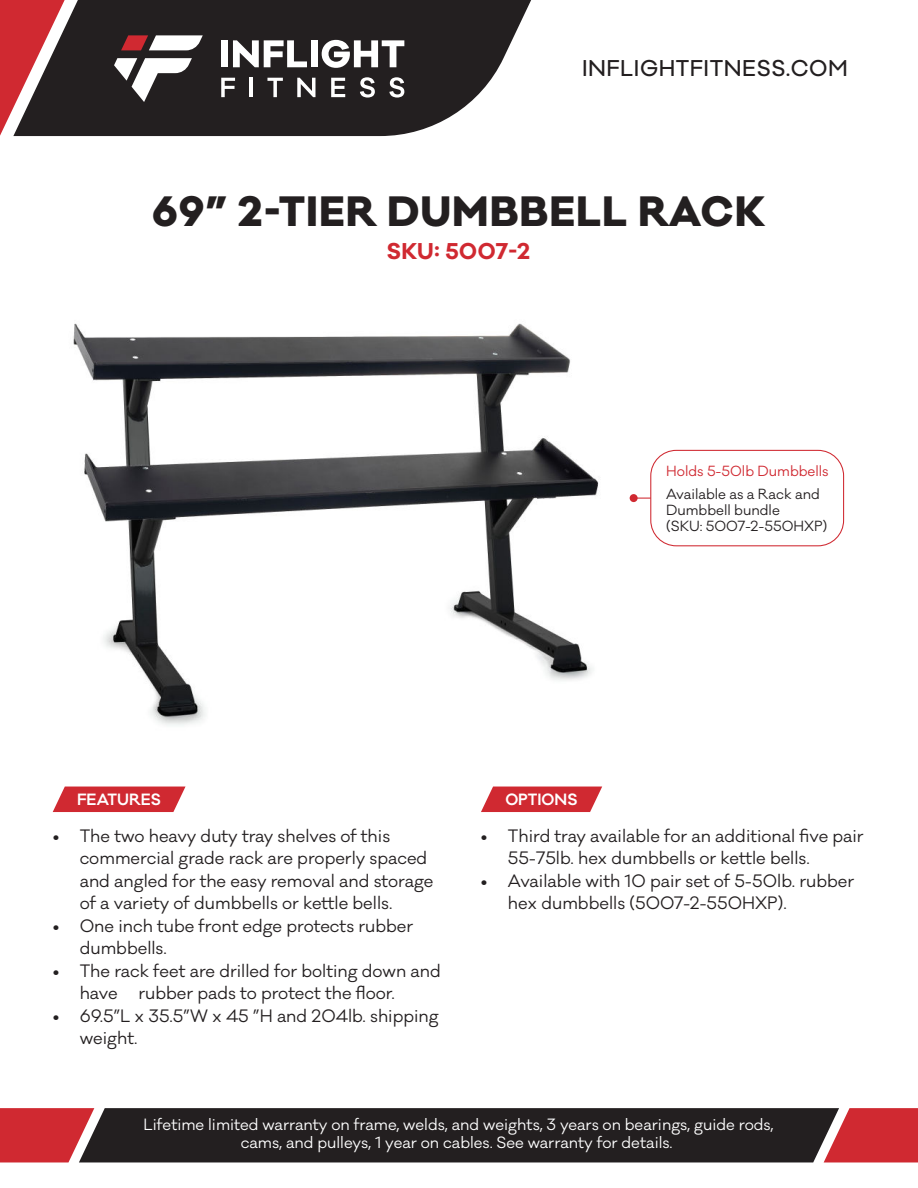
<style>
.page{position:relative;width:918px;height:1188px;background:#fff}
.page>*{position:absolute;margin:0;border:0;box-sizing:border-box;transform-origin:0 0}
.t1{font:800 39px "Galano Classic";letter-spacing:.025em;color:#231f20}
.t2{font:500 21px "Galano Classic";letter-spacing:.025em;color:#231f20}
.t3{font:700 21px "Galano Classic";letter-spacing:.025em;color:#d02931}
.t4{font:16.5px/22.5px "Galano Classic";color:#231f20}
.t5{font:15px/18px "Galano Classic";color:#fff;text-align:center}
.t6{font:600 15px "Galano Classic";color:#fff}
.t7{font:13.5px/16.2px "Galano Classic";color:#231f20}
.t8{font:13.5px "Galano Classic";color:#d02931}
</style>
<div class="page">
<svg style="left:65px;top:0;width:466px;height:136px;background:#3b3839"></svg>
<svg style="left:0;top:0;width:65px;height:136px"></svg>
<svg style="left:114px;top:58px;width:78px;height:44px"></svg>
<svg style="left:121px;top:35px;width:82px;height:15px"></svg>
<div style="left:221px;top:40px;width:7px;height:27px;background:#fff"></div>
<svg style="left:233px;top:40px;width:74px;height:27px"></svg>
<div style="left:311px;top:40px;width:7px;height:27px;background:#fff"></div>
<svg style="left:322px;top:40px;width:82px;height:28px"></svg>
<svg style="left:221px;top:78px;width:14px;height:19px"></svg>
<hr style="left:250px;top:78px;width:3px;height:19px;background:#fff">
<svg style="left:267px;top:78px;width:16px;height:19px"></svg>
<svg style="left:297px;top:78px;width:18px;height:19px"></svg>
<svg style="left:331px;top:78px;width:14px;height:19px"></svg>
<svg style="left:360px;top:77px;width:15px;height:21px"></svg>
<svg style="left:389px;top:77px;width:15px;height:21px"></svg>
<svg style="left:0;top:1108px;width:918px;height:54px;background:#472628"></svg>
<img style="left:73px;top:323px;width:570px;height:403px">
<svg style="left:53px;top:787px;width:133px;height:25px;background:#d43c44"></svg>
<svg style="left:481px;top:787px;width:121px;height:25px;background:#d43d45"></svg>
<svg style="left:638px;top:498px;width:12px;height:1px"></svg>
<div style="left:630px;top:494px;width:8px;height:8px;background:#d02931;border-radius:50%"></div>
<div style="left:650px;top:450px;width:194px;height:96px;border:1px solid #d02931;border-radius:26px"></div>
<p class="t2" style="left:582px;top:56px;width:267px">INFLIGHTFITNESS.COM</p>
<h1 class="t1" style="left:152px;top:190px;width:614px">69” 2-TIER DUMBBELL RACK</h1>
<p class="t3" style="left:387px;top:239px;width:145px">SKU: 5007-2</p>
<p class="t8" style="left:666px;top:465px;width:164px">Holds 5-50lb Dumbbells</p>
<p class="t7" style="left:666px;top:487px;width:163px">Available as a Rack and<br>Dumbbell bundle<br>(SKU: 5007-2-550HXP)</p>
<p class="t6" style="left:77px;top:791px;width:85px">FEATURES</p>
<p class="t4" style="left:80px;top:826px;width:355px;text-indent:-27px">• The two heavy duty tray shelves of this commercial grade rack are properly spaced and angled for the easy removal and storage of a variety of dumbbells or kettle bells.</p>
<p class="t4" style="left:80px;top:916px;width:335px;text-indent:-27px">• One inch tube front edge protects rubber dumbbells.</p>
<p class="t4" style="left:80px;top:961px;width:363px;text-indent:-27px">• The rack feet are drilled for bolting down and have</p>
<p class="t4" style="left:138px;top:984px;width:258px">rubber pads to protect the floor.</p>
<p class="t4" style="left:80px;top:1006px;width:361px;text-indent:-27px">• 69.5”L x 35.5”W x 45 ”H and 204lb. shipping weight.</p>
<p class="t6" style="left:505px;top:791px;width:74px">OPTIONS</p>
<p class="t4" style="left:508px;top:826px;width:357px;text-indent:-27px">• Third tray available for an additional five pair<br>55-75lb. hex dumbbells or kettle bells.</p>
<p class="t4" style="left:508px;top:871px;width:348px;text-indent:-27px">• Available with 10 pair set of 5-50lb. rubber hex dumbbells (5007-2-550HXP).</p>
<p class="t5" style="left:144px;top:1117px;width:632px">Lifetime limited warranty on frame, welds, and weights, 3 years on bearings, guide rods, cams, and pulleys, 1 year on cables. See warranty for details.</p>
</div>
